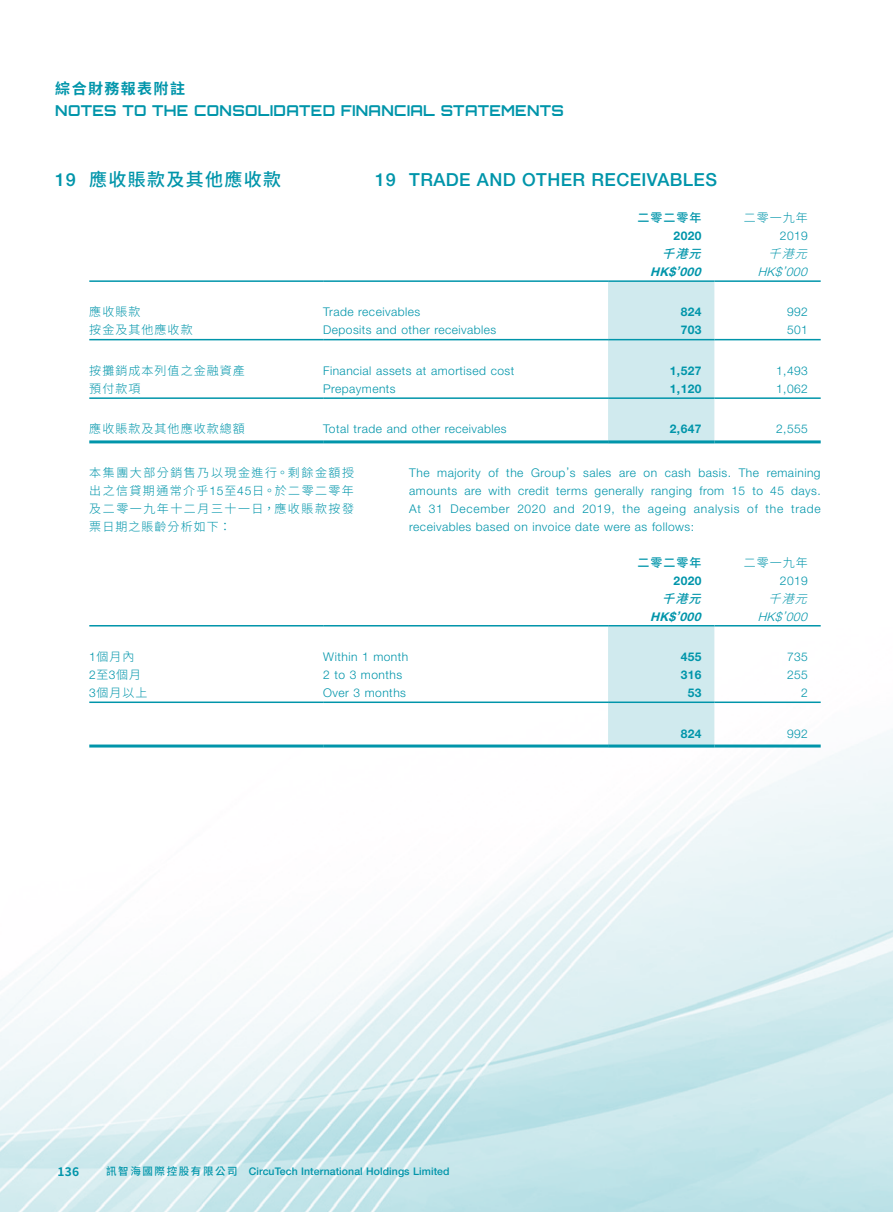
<style>
.page{position:relative;width:893px;height:1212px;background:#fff}
.page>*{position:absolute;margin:0;border:0;box-sizing:border-box;transform-origin:0 0}
.Heading_1{font:500 18px "Helvetica Neue LT Std";letter-spacing:.025em;color:#0095aa}
.C_Heading_1{font:500 18px "Source Han Sans TC";letter-spacing:.075em;color:#0095aa}
.t1{font:700 15px "Orbitron";letter-spacing:.02em;color:#0095aa}
.t2{font:700 15px "Source Han Sans TC";letter-spacing:.095em;color:#0095aa}
.Body_Text{font:300 12px/18px "Helvetica Neue LT Std";letter-spacing:.04em;color:#0095aa;text-align:justify}
.C_Body_Text{font:300 12px/18px "Source Han Sans TC";letter-spacing:.12em;color:#0095aa;text-align:justify}
.Body_Text-2{font:300 12px "Source Han Sans TC";letter-spacing:.09em;color:#0095aa}
.Body_Text-3{font:700 12px "Helvetica Neue LT Std";letter-spacing:.04em;color:#0095aa}
.Body_Text-4{font:italic 700 12px "Helvetica Neue LT Std";color:#0095aa}
.Body_Text-5{font:italic 300 12px "Helvetica Neue LT Std";color:#0095aa}
.Body_Text-6{font:500 12px "Source Han Sans TC";letter-spacing:.09em;color:#0095aa}
.Body_Text-7{font:italic 500 12px "Source Han Sans TC";color:#0095aa}
.Body_Text-8{font:italic 300 12px "Source Han Sans TC";color:#0095aa}
.t3{font:700 12px "Source Han Sans TC";color:#0095aa}
.t4{font:500 10.5px "Helvetica Neue LT Std";letter-spacing:.01em;color:#0095aa}
.s1{font-family:"Helvetica Neue LT Std"}
.s2{font-family:"Source Han Sans TC"}
</style>
<div class="page">
<img style="left:0;top:282px;width:893px;height:930px">
<div style="left:608px;top:282px;width:106px;height:158px;background:#d0eaee"></div>
<hr style="left:89px;top:280px;width:234px;height:2px;background:#0095aa">
<hr style="left:323px;top:280px;width:285px;height:2px;background:#0095aa">
<hr style="left:608px;top:280px;width:106px;height:2px;background:#0095aa">
<hr style="left:714px;top:280px;width:107px;height:2px;background:#0095aa">
<hr style="left:89px;top:339px;width:234px;height:1px;background:#0095aa">
<hr style="left:323px;top:339px;width:285px;height:1px;background:#0095aa">
<hr style="left:608px;top:339px;width:106px;height:1px;background:#0095aa">
<hr style="left:714px;top:339px;width:107px;height:1px;background:#0095aa">
<hr style="left:89px;top:397px;width:234px;height:2px;background:#0095aa">
<hr style="left:323px;top:397px;width:285px;height:2px;background:#0095aa">
<hr style="left:608px;top:397px;width:106px;height:2px;background:#0095aa">
<hr style="left:714px;top:397px;width:107px;height:2px;background:#0095aa">
<hr style="left:89px;top:440px;width:234px;height:3px;background:#0095aa">
<hr style="left:323px;top:440px;width:285px;height:3px;background:#0095aa">
<hr style="left:608px;top:440px;width:106px;height:3px;background:#0095aa">
<hr style="left:714px;top:440px;width:107px;height:3px;background:#0095aa">
<div style="left:608px;top:626px;width:106px;height:118px;background:#d0eaee"></div>
<hr style="left:89px;top:625px;width:234px;height:1px;background:#0095aa">
<hr style="left:323px;top:625px;width:285px;height:1px;background:#0095aa">
<hr style="left:608px;top:625px;width:106px;height:1px;background:#0095aa">
<hr style="left:714px;top:625px;width:107px;height:1px;background:#0095aa">
<hr style="left:89px;top:701px;width:234px;height:2px;background:#0095aa">
<hr style="left:323px;top:701px;width:285px;height:2px;background:#0095aa">
<hr style="left:608px;top:701px;width:106px;height:2px;background:#0095aa">
<hr style="left:714px;top:701px;width:107px;height:2px;background:#0095aa">
<hr style="left:89px;top:744px;width:234px;height:3px;background:#0095aa">
<hr style="left:323px;top:744px;width:285px;height:3px;background:#0095aa">
<hr style="left:608px;top:744px;width:106px;height:3px;background:#0095aa">
<hr style="left:714px;top:744px;width:107px;height:3px;background:#0095aa">
<p class="t2" style="left:55px;top:80px;width:131px">綜合財務報表附註</p>
<p class="t1" style="left:55px;top:101px;width:510px">NOTES TO THE CONSOLIDATED FINANCIAL STATEMENTS</p>
<p class="C_Heading_1" style="left:55px;top:169px;width:227px"><span class="s1">19</span> 應收賬款及其他應收款</p>
<p class="Heading_1" style="left:375px;top:169px;width:343px">19 TRADE AND OTHER RECEIVABLES</p>
<p class="Body_Text-6" style="left:637px;top:211px;width:66px">二零二零年</p>
<p class="Body_Text-2" style="left:744px;top:211px;width:66px">二零一九年</p>
<p class="Body_Text-3" style="left:674px;top:228px;width:30px">2020</p>
<p class="Body_Text" style="left:780px;top:226px;width:30px">2019</p>
<p class="Body_Text-7" style="left:662px;top:247px;width:49px">千港元</p>
<p class="Body_Text-8" style="left:769px;top:247px;width:49px">千港元</p>
<p class="Body_Text-4" style="left:650px;top:264px;width:56px">HK$’000</p>
<p class="Body_Text-5" style="left:758px;top:264px;width:54px">HK$’000</p>
<p class="Body_Text-2" style="left:89px;top:305px;width:53px">應收賬款</p>
<p class="Body_Text" style="left:323px;top:303px;width:99px">Trade receivables</p>
<p class="Body_Text-3" style="left:681px;top:305px;width:22px">824</p>
<p class="Body_Text" style="left:787px;top:303px;width:22px">992</p>
<p class="Body_Text-2" style="left:89px;top:323px;width:105px">按金及其他應收款</p>
<p class="Body_Text" style="left:323px;top:321px;width:175px">Deposits and other receivables</p>
<p class="Body_Text-3" style="left:681px;top:323px;width:22px">703</p>
<p class="Body_Text" style="left:787px;top:321px;width:22px">501</p>
<p class="Body_Text-2" style="left:89px;top:364px;width:157px">按攤銷成本列值之金融資產</p>
<p class="Body_Text" style="left:323px;top:361px;width:193px">Financial assets at amortised cost</p>
<p class="Body_Text-3" style="left:670px;top:363px;width:33px">1,527</p>
<p class="Body_Text" style="left:776px;top:361px;width:33px">1,493</p>
<p class="Body_Text-2" style="left:89px;top:382px;width:53px">預付款項</p>
<p class="Body_Text" style="left:323px;top:379px;width:74px">Prepayments</p>
<p class="Body_Text-3" style="left:670px;top:381px;width:33px">1,120</p>
<p class="Body_Text" style="left:776px;top:379px;width:33px">1,062</p>
<p class="Body_Text-2" style="left:89px;top:422px;width:157px">應收賬款及其他應收款總額</p>
<p class="Body_Text" style="left:323px;top:420px;width:185px">Total trade and other receivables</p>
<p class="Body_Text-3" style="left:670px;top:422px;width:33px">2,647</p>
<p class="Body_Text" style="left:776px;top:420px;width:33px">2,555</p>
<p class="Body_Text" style="left:409px;top:463px;width:413px">The majority of the Group’s sales are on cash basis. The remaining amounts are with credit terms generally ranging from 15 to 45 days.<br>At 31 December 2020 and 2019, the ageing analysis of the trade receivables based on invoice date were as follows:</p>
<p class="Body_Text-6" style="left:637px;top:555px;width:66px">二零二零年</p>
<p class="Body_Text-2" style="left:744px;top:555px;width:66px">二零一九年</p>
<p class="Body_Text-3" style="left:674px;top:573px;width:30px">2020</p>
<p class="Body_Text" style="left:780px;top:571px;width:30px">2019</p>
<p class="Body_Text-7" style="left:662px;top:591px;width:49px">千港元</p>
<p class="Body_Text-8" style="left:769px;top:591px;width:49px">千港元</p>
<p class="Body_Text-4" style="left:650px;top:609px;width:56px">HK$’000</p>
<p class="Body_Text-5" style="left:758px;top:609px;width:54px">HK$’000</p>
<p class="Body_Text-2" style="left:89px;top:650px;width:47px"><span class="s1">1</span>個月內</p>
<p class="Body_Text" style="left:323px;top:647px;width:87px">Within 1 month</p>
<p class="Body_Text-3" style="left:681px;top:649px;width:22px">455</p>
<p class="Body_Text" style="left:787px;top:647px;width:22px">735</p>
<p class="Body_Text-2" style="left:89px;top:668px;width:53px"><span class="s1">2</span>至<span class="s1">3</span>個月</p>
<p class="Body_Text" style="left:323px;top:665px;width:80px">2 to 3 months</p>
<p class="Body_Text-3" style="left:681px;top:667px;width:22px">316</p>
<p class="Body_Text" style="left:787px;top:665px;width:22px">255</p>
<p class="Body_Text-2" style="left:89px;top:686px;width:60px"><span class="s1">3</span>個月以上</p>
<p class="Body_Text" style="left:323px;top:683px;width:84px">Over 3 months</p>
<p class="Body_Text-3" style="left:688px;top:685px;width:15px">53</p>
<p class="Body_Text" style="left:801px;top:683px;width:8px">2</p>
<p class="Body_Text-3" style="left:681px;top:726px;width:22px">824</p>
<p class="Body_Text" style="left:787px;top:724px;width:22px">992</p>
<p class="C_Body_Text" style="left:89px;top:463px;width:266px">本集團大部分銷售乃以現金進行。剩餘金額授出之信貸期通常介乎<span class="s1">15</span>至<span class="s1">45</span>日。於二零二零年及二零一九年十二月三十一日，應收賬款按發票日期之賬齡分析如下：</p>
<p class="t3" style="left:57px;top:1165px;width:23px">136</p>
<p class="t4" style="left:106px;top:1165px;width:345px"><span class="s2">訊智海國際控股有限公司　</span>CircuTech International Holdings Limited</p>
</div>
